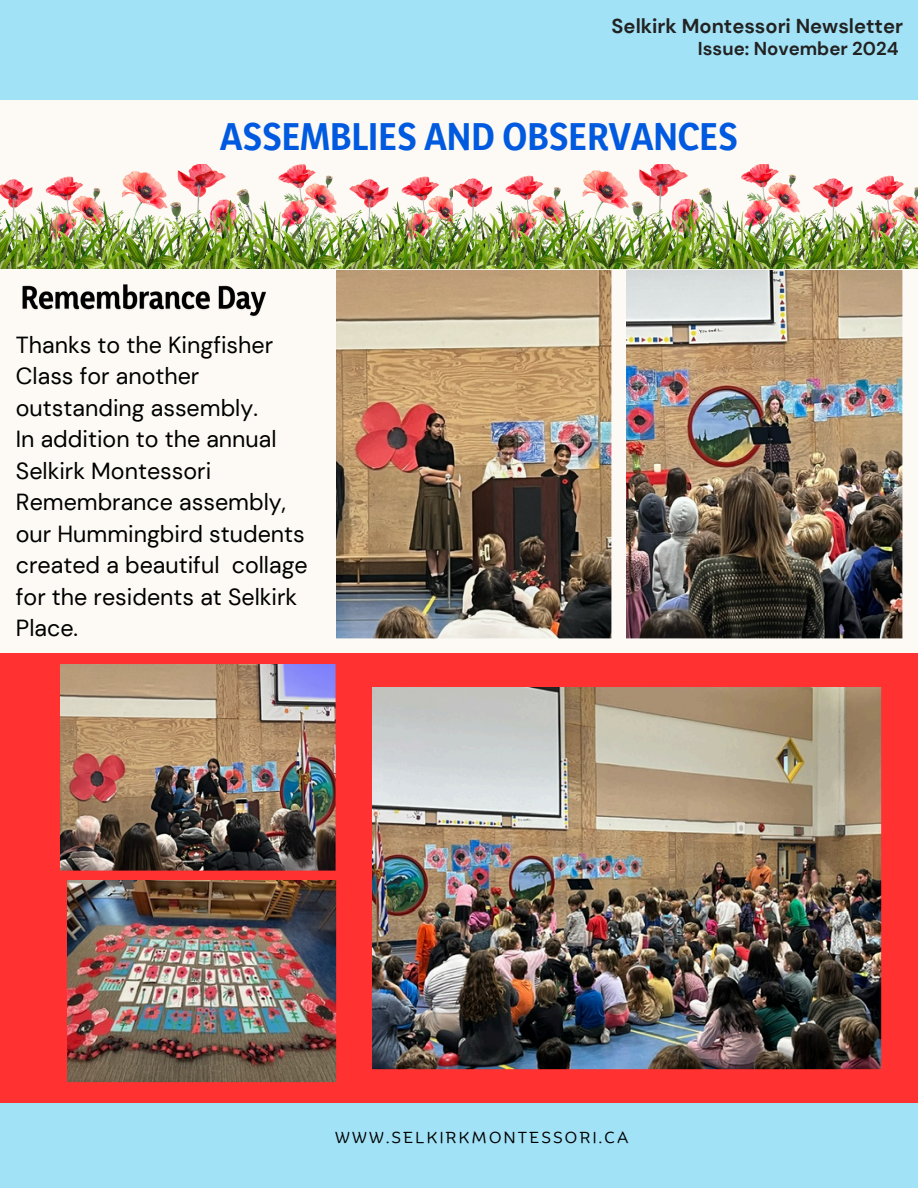
<style>
.page{position:relative;width:918px;height:1188px;background:#fdfaf5}
.page>*{position:absolute;margin:0;border:0;box-sizing:border-box;transform-origin:0 0}
.t1{font:40.95px "Yaldevi Colombo Bold 1";color:#005ae0}
.t2{font:23.25px/31.5px "DM Sans";color:#000}
.t3{font:700 20.1px "DM Sans";color:#222}
.t4{font:700 18.6px "DM Sans";color:#222}
.t5{font:15.45px "Binate Display";letter-spacing:.15em;color:#000}
</style>
<div class="page">
<div style="left:0;top:0;width:918px;height:99px;background:#a2e2f6"></div>
<div style="left:0;top:653px;width:917px;height:451px;background:#ff3131"></div>
<div style="left:0;top:1104px;width:918px;height:84px;background:#a2e2f6"></div>
<img style="left:0;top:165px;width:445px;height:103px">
<img style="left:445px;top:165px;width:473px;height:103px">
<img style="left:67px;top:881px;width:269px;height:201px">
<img style="left:627px;top:270px;width:276px;height:368px">
<img style="left:336px;top:270px;width:276px;height:368px">
<img style="left:61px;top:665px;width:274px;height:206px">
<img style="left:373px;top:688px;width:508px;height:381px">
<img style="left:22px;top:284px;width:244px;height:33px">
<p class="t3" style="left:612px;top:13px;width:293px">Selkirk Montessori Newsletter</p>
<p class="t4" style="left:698px;top:36px;width:202px">Issue: November 2024</p>
<p class="t1" style="left:220px;top:111px;width:519px">ASSEMBLIES AND OBSERVANCES</p>
<p class="t2" style="left:16px;top:329px;width:293px">Thanks to the Kingfisher<br>Class for another outstanding assembly.<br>In addition to the annual<br>Selkirk Montessori<br>Remembrance assembly, our Hummingbird students created a beautiful collage for the residents at Selkirk<br>Place.</p>
<h4 class="t5" style="left:335px;top:1123px;width:295px">WWW.SELKIRKMONTESSORI.CA</h4>
</div>
